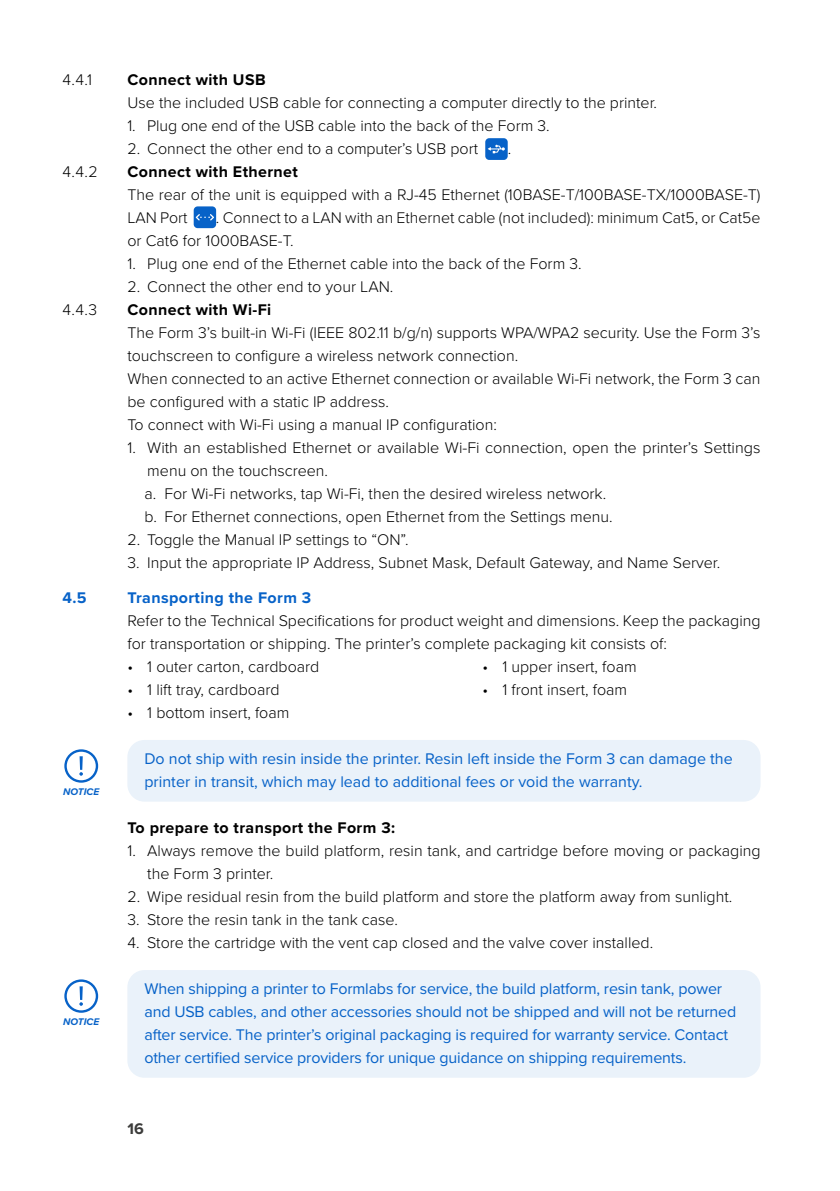
<style>
.page{position:relative;width:840px;height:1191px;background:#fff}
.page>*{position:absolute;margin:0;border:0;box-sizing:border-box;transform-origin:0 0}
.t1{font:300 16px/23px "Proxima Nova";color:#000}
.t2{font:16px/23px "Proxima Nova";letter-spacing:-.01em;color:#0762c8}
.t3{font:700 16px "Proxima Nova";letter-spacing:.025em;color:#000}
.t4{font:700 16px "Proxima Nova";letter-spacing:.025em;color:#0762c8}
.t5{font:700 16px "Proxima Nova";color:#3c3c3b}
.t6{font:italic 700 10px "Proxima Nova";color:#0762c8}
</style>
<div class="page">
<div style="left:485px;top:138px;width:22px;height:22px;background:#0762c8;border-radius:4px"></div>
<svg style="left:487px;top:145px;width:17px;height:8px"></svg>
<div style="left:193px;top:206px;width:23px;height:22px;background:#0762c8;border-radius:4px"></div>
<svg style="left:196px;top:214px;width:18px;height:6px"></svg>
<div style="left:127px;top:740px;width:633px;height:61px;background:#eaf2fa;border-radius:17px"></div>
<div style="left:127px;top:970px;width:633px;height:107px;background:#eaf2fa;border-radius:17px"></div>
<svg style="left:79px;top:756px;width:4px;height:14px"></svg>
<div style="left:64px;top:749px;width:34px;height:33px;border:2px solid #0762c8;border-radius:50%"></div>
<svg style="left:79px;top:986px;width:4px;height:14px"></svg>
<div style="left:64px;top:979px;width:34px;height:33px;border:2px solid #0762c8;border-radius:50%"></div>
<p class="t1" style="left:62px;top:68px;width:31px">4.4.1</p>
<p class="t3" style="left:127px;top:68px;width:140px">Connect with USB</p>
<p class="t1" style="left:127px;top:90px;width:530px">Use the included USB cable for connecting a computer directly to the printer.</p>
<p class="t1" style="left:127px;top:113px;width:423px">1. Plug one end of the USB cable into the back of the Form 3.</p>
<p class="t1" style="left:127px;top:136px;width:352px">2. Connect the other end to a computer’s USB port</p>
<p class="t1" style="left:507px;top:137px;width:5px">.</p>
<p class="t1" style="left:62px;top:159px;width:37px">4.4.2</p>
<p class="t3" style="left:127px;top:160px;width:172px">Connect with Ethernet</p>
<p class="t1" style="left:127px;top:182px;width:634px">The rear of the unit is equipped with a RJ-45 Ethernet (10BASE-T/100BASE-TX/1000BASE-T)<br>LAN Port</p>
<p class="t1" style="left:127px;top:206px;width:634px;text-indent:88px">. Connect to a LAN with an Ethernet cable (not included): minimum Cat5, or Cat5e or Cat6 for 1000BASE-T.</p>
<p class="t1" style="left:127px;top:251px;width:455px">1. Plug one end of the Ethernet cable into the back of the Form 3.</p>
<p class="t1" style="left:127px;top:274px;width:267px">2. Connect the other end to your LAN.</p>
<p class="t1" style="left:62px;top:297px;width:36px">4.4.3</p>
<p class="t3" style="left:127px;top:298px;width:145px">Connect with Wi-Fi</p>
<p class="t1" style="left:127px;top:320px;width:634px">The Form 3’s built-in Wi-Fi (IEEE 802.11 b/g/n) supports WPA/WPA2 security. Use the Form 3’s touchscreen to configure a wireless network connection.<br>When connected to an active Ethernet connection or available Wi-Fi network, the Form 3 can be configured with a static IP address.<br>To connect with Wi-Fi using a manual IP configuration:</p>
<p class="t1" style="left:144px;top:436px;width:617px;text-indent:-17px">1. With an established Ethernet or available Wi-Fi connection, open the printer’s Settings menu on the touchscreen.<br>a. For Wi-Fi networks, tap Wi-Fi, then the desired wireless network.<br>b. For Ethernet connections, open Ethernet from the Settings menu.</p>
<p class="t1" style="left:127px;top:527px;width:282px">2. Toggle the Manual IP settings to “ON”.</p>
<p class="t1" style="left:127px;top:550px;width:594px">3. Input the appropriate IP Address, Subnet Mask, Default Gateway, and Name Server.</p>
<p class="t4" style="left:62px;top:585px;width:26px">4.5</p>
<p class="t4" style="left:127px;top:585px;width:185px">Transporting the Form 3</p>
<p class="t1" style="left:127px;top:608px;width:634px">Refer to the Technical Specifications for product weight and dimensions. Keep the packaging for transportation or shipping. The printer’s complete packaging kit consists of:</p>
<p class="t1" style="left:127px;top:654px;width:193px">• 1 outer carton, cardboard</p>
<p class="t1" style="left:127px;top:677px;width:154px">• 1 lift tray, cardboard</p>
<p class="t1" style="left:127px;top:700px;width:163px">• 1 bottom insert, foam</p>
<p class="t1" style="left:482px;top:654px;width:156px">• 1 upper insert, foam</p>
<p class="t1" style="left:482px;top:677px;width:146px">• 1 front insert, foam</p>
<p class="t6" style="left:63px;top:784px;width:37px">NOTICE</p>
<p class="t6" style="left:63px;top:1014px;width:37px">NOTICE</p>
<p class="t2" style="left:144px;top:746px;width:589px">Do not ship with resin inside the printer. Resin left inside the Form 3 can damage the printer in transit, which may lead to additional fees or void the warranty.</p>
<p class="t3" style="left:127px;top:815px;width:269px">To prepare to transport the Form 3:</p>
<p class="t1" style="left:147px;top:838px;width:614px;text-indent:-20px">1. Always remove the build platform, resin tank, and cartridge before moving or packaging the Form 3 printer.</p>
<p class="t1" style="left:127px;top:884px;width:606px">2. Wipe residual resin from the build platform and store the platform away from sunlight.</p>
<p class="t1" style="left:127px;top:907px;width:272px">3. Store the resin tank in the tank case.</p>
<p class="t1" style="left:127px;top:930px;width:527px">4. Store the cartridge with the vent cap closed and the valve cover installed.</p>
<p class="t2" style="left:144px;top:976px;width:593px">When shipping a printer to Formlabs for service, the build platform, resin tank, power and USB cables, and other accessories should not be shipped and will not be returned after service. The printer’s original packaging is required for warranty service. Contact other certified service providers for unique guidance on shipping requirements.</p>
<p class="t5" style="left:127px;top:1116px;width:18px">16</p>
</div>
